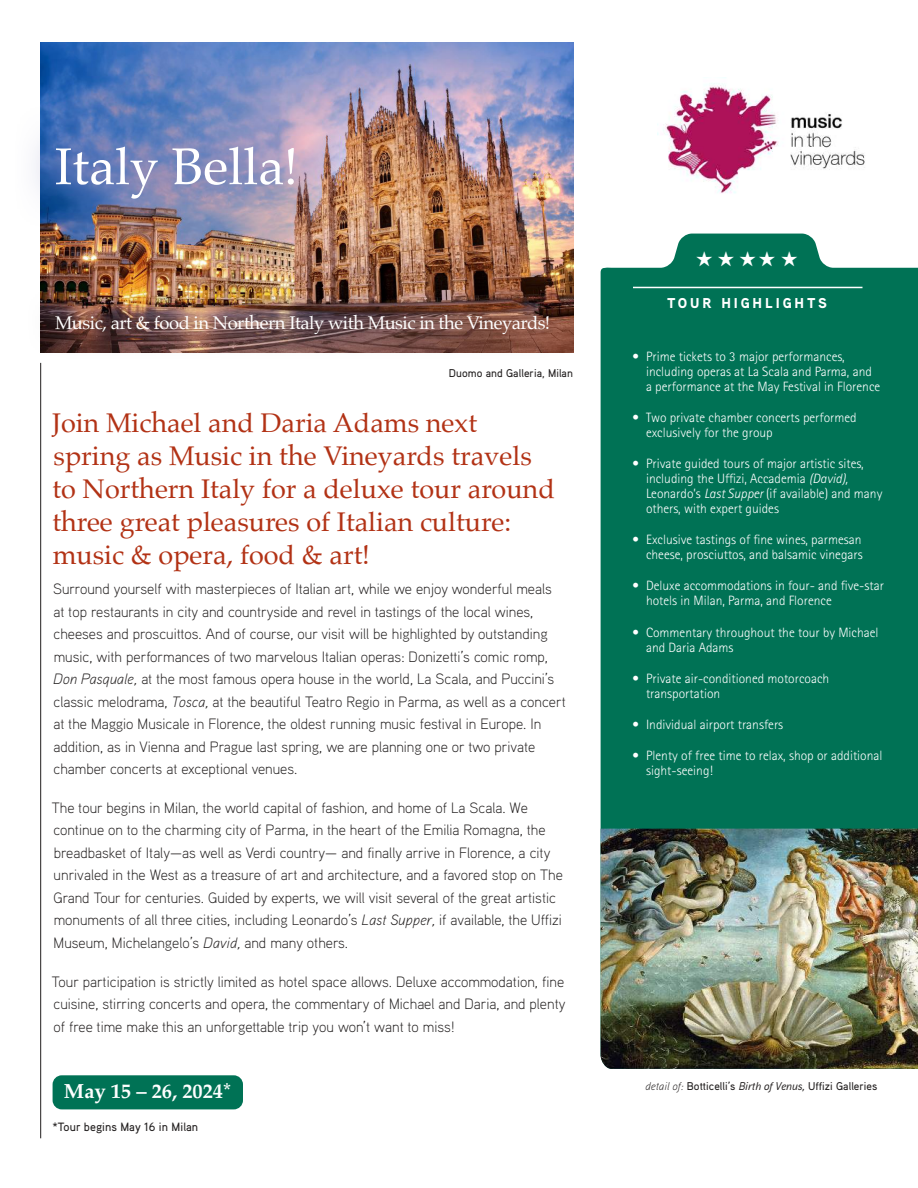
<style>
.page{position:relative;width:918px;height:1188px;background:#fff}
.page>*{position:absolute;margin:0;border:0;box-sizing:border-box;transform-origin:0 0}
.t1{font:51.75px "Palatino";color:#fff}
.t2{font:27px/33px "Palatino";color:#b23215}
.t3{font:21px "Zapf Dingbats ITC";color:#fff}
.t4{font:700 20.4px "Palatino";color:#fff}
.t5{font:18.3px "Palatino";letter-spacing:-.025em;color:#fff}
.t6{font:15px/22.5px "Aaux Pro Light OSF";color:#221f1f}
.t7{font:900 14.25px "Aaux Pro";letter-spacing:.2em;color:#fff}
.t8{font:300 13.5px/15px "Rotis Sans Serif";color:#fff}
.t9{font:500 12px "Aaux Pro";letter-spacing:.005em;color:#221f1f}
.t10{font:500 11.25px "Aaux Pro";letter-spacing:.005em;color:#221f1f}
.s1{font-family:"Aaux Pro Light Italic OSF"}
.s2{font-style:italic}
.s3{font-family:"Aaux Pro Light Italic OSF";font-weight:400}
.s4{font-family:"Aaux Next";font-style:italic}
</style>
<div class="page">
<img style="left:40px;top:42px;width:533px;height:245px">
<hr style="left:40px;top:363px;width:1px;height:775px;background:#221f1f">
<img style="left:35px;top:104px;width:303px;height:137px">
<div style="left:53px;top:1075px;width:190px;height:34px;background:#007255;border-radius:9px"></div>
<div style="left:601px;top:234px;width:317px;height:595px;background:#007255"></div>
<img style="left:601px;top:829px;width:317px;height:240px">
<hr style="left:633px;top:287px;width:230px;height:1px;background:#fff">
<img style="left:40px;top:287px;width:534px;height:66px">
<img style="left:657px;top:77px;width:208px;height:116px">
<h1 class="t1" style="left:55px;top:144px;width:245px">Italy Bella!</h1>
<p class="t5" style="left:55px;top:315px;width:497px">Music, art &amp; food in Northern Italy with Music in the Vineyards!</p>
<p class="t10" style="left:449px;top:368px;width:125px">Duomo and Galleria, Milan</p>
<h2 class="t2" style="left:52px;top:408px;width:504px">Join Michael and Daria Adams next spring as Music in the Vineyards travels to Northern Italy for a deluxe tour around three great pleasures of Italian culture: music &amp; opera, food &amp; art!</h2>
<p class="t6" style="left:53px;top:579px;width:514px">Surround yourself with masterpieces of Italian art, while we enjoy wonderful meals at top restaurants in city and countryside and revel in tastings of the local wines, cheeses and proscuittos. And of course, our visit will be highlighted by outstanding music, with performances of two marvelous Italian operas: Donizetti’s comic romp, <span class="s1">Don Pasquale,</span> at the most famous opera house in the world, La Scala, and Puccini’s classic melodrama, <span class="s1">Tosca,</span> at the beautiful Teatro Regio in Parma, as well as a concert at the Maggio Musicale in Florence, the oldest running music festival in Europe. In addition, as in Vienna and Prague last spring, we are planning one or two private chamber concerts at exceptional venues.</p>
<p class="t6" style="left:52px;top:798px;width:513px">The tour begins in Milan, the world capital of fashion, and home of La Scala. We continue on to the charming city of Parma, in the heart of the Emilia Romagna, the breadbasket of Italy—as well as Verdi country— and finally arrive in Florence, a city unrivaled in the West as a treasure of art and architecture, and a favored stop on The Grand Tour for centuries. Guided by experts, we will visit several of the great artistic monuments of all three cities, including Leonardo’s <span class="s1">Last Supper,</span> if available, the Uffizi Museum, Michelangelo’s <span class="s1">David,</span> and many others.</p>
<p class="t6" style="left:52px;top:971px;width:515px;text-align:justify">Tour participation is strictly limited as hotel space allows. Deluxe accommodation, fine cuisine, stirring concerts and opera, the commentary of Michael and Daria, and plenty of free time make this an unforgettable trip you won’t want to miss!</p>
<h3 class="t4" style="left:64px;top:1083px;width:170px">May 15 – 26, 2024*</h3>
<p class="t9" style="left:52px;top:1122px;width:147px">*Tour begins May 16 in Milan</p>
<h3 class="t3" style="left:696px;top:249px;width:104px">★ ★ ★★ ★</h3>
<p class="t7" style="left:667px;top:297px;width:161px">TOUR HIGHLIGHTS</p>
<p class="t8" style="left:646px;top:349px;width:236px;text-indent:-14px">• Prime tickets to 3 major performances, including operas at La Scala and Parma, and a performance at the May Festival in Florence</p>
<p class="t8" style="left:646px;top:411px;width:212px;text-indent:-14px">• Two private chamber concerts performed exclusively for the group</p>
<p class="t8" style="left:646px;top:457px;width:238px;text-indent:-14px">• Private guided tours of major artistic sites, including the Uffizi, Accademia <span class="s2">(David), </span>Leonardo’s <span class="s2">Last Supper</span> (if available) and many others, with expert guides</p>
<p class="t8" style="left:633px;top:533px;width:232px;text-align:right">• Exclusive tastings of fine wines, parmesan cheese, prosciuttos, and balsamic vinegars</p>
<p class="t8" style="left:646px;top:579px;width:239px;text-indent:-14px">• Deluxe accommodations in four- and five-star hotels in Milan, Parma, and Florence</p>
<p class="t8" style="left:646px;top:625px;width:234px;text-indent:-14px">• Commentary throughout the tour by Michael and Daria Adams</p>
<p class="t8" style="left:646px;top:672px;width:185px;text-indent:-14px">• Private air-conditioned motorcoach transportation</p>
<p class="t8" style="left:633px;top:718px;width:152px">• Individual airport transfers</p>
<p class="t8" style="left:646px;top:749px;width:238px;text-indent:-14px">• Plenty of free time to relax, shop or additional sight-seeing!</p>
<p class="t10" style="left:645px;top:1081px;width:234px"><span class="s3">detail of:</span> Botticelli’s <span class="s4">Birth of Venus,</span> Uffizi Galleries</p>
</div>
